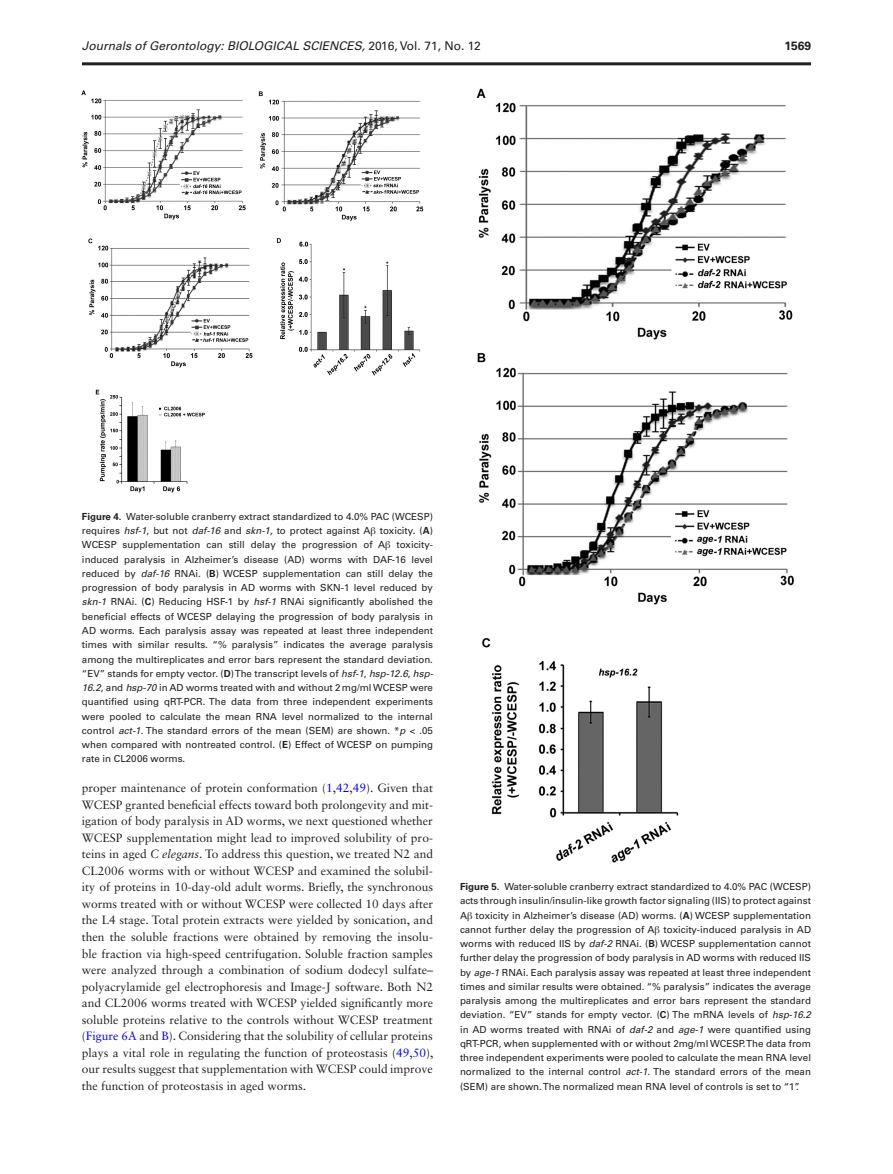
<style>
.page{position:relative;width:893px;height:1174px;background:#fff}
.page>*{position:absolute;margin:0;border:0;box-sizing:border-box;transform-origin:0 0}
.t1{font:12px/16.5px "Sabon LT Std";color:#231f20;text-align:justify}
.t2{font:italic 12px "Univers LT Std";color:#231f20}
.t3{font:700 12px "Univers LT Std";color:#231f20}
.t4{font:9.75px/14.2px "Univers LT Std";color:#231f20;text-align:justify}
.s1{font-style:normal}
.s2{font-weight:700}
.s3{font-style:italic}
.s4{font-family:"Gandhari Unicode"}
.s5{color:#00f}
</style>
<div class="page">
<img style="left:477px;top:89px;width:317px;height:774px">
<img style="left:82px;top:90px;width:342px;height:403px">
<hr style="left:82px;top:62px;width:729px;height:3px;background:#231f20">
<p class="t2" style="left:82px;top:39px;width:400px">Journals of Gerontology: BIOLOGICAL SCIENCES, <span class="s1">2016, Vol. 71, No. 12</span></p>
<p class="t3" style="left:784px;top:39px;width:28px">1569</p>
<p class="t4" style="left:82px;top:509px;width:353px"><span class="s2">Figure 4.</span> Water-soluble cranberry extract standardized to 4.0% PAC (WCESP) requires <span class="s3">hsf-1</span>, but not <span class="s3">daf-16</span> and <span class="s3">skn-1</span>, to protect against A<span class="s4">β</span> toxicity. (<span class="s2">A</span>)<br>WCESP supplementation can still delay the progression of A<span class="s4">β</span> toxicity&shy;induced paralysis in Alzheimer’s disease (AD) worms with DAF-16 level reduced by <span class="s3">daf-16</span> RNAi. (<span class="s2">B</span>) WCESP supplementation can still delay the progression of body paralysis in AD worms with SKN-1 level reduced by <span class="s3">skn-1</span> RNAi. (<span class="s2">C</span>) Reducing HSF-1 by <span class="s3">hsf-1</span> RNAi significantly abolished the beneficial effects of WCESP delaying the progression of body paralysis in AD worms. Each paralysis assay was repeated at least three independent times with similar results. “% paralysis” indicates the average paralysis among the multireplicates and error bars represent the standard deviation. “EV” stands for empty vector. (<span class="s2">D</span>) The transcript levels of <span class="s3">hsf-1</span>, <span class="s3">hsp-12.6</span>, <span class="s3">hsp-16.2</span>, and <span class="s3">hsp-70</span> in AD worms treated with and without 2mg/ml WCESP were quantified using qRT-PCR. The data from three independent experiments were pooled to calculate the mean RNA level normalized to the internal control <span class="s3">act-1</span>. The standard errors of the mean (SEM) are shown. *<span class="s3">p</span> &lt; .05 when compared with nontreated control. (<span class="s2">E</span>) Effect of WCESP on pumping rate in CL2006 worms.</p>
<p class="t1" style="left:82px;top:780px;width:353px">proper maintenance of protein conformation (<span class="s5">1</span>,<span class="s5">42</span>,<span class="s5">49</span>). Given that WCESP granted beneficial effects toward both prolongevity and mit&shy;igation of body paralysis in AD worms, we next questioned whether WCESP supplementation might lead to improved solubility of pro&shy;teins in aged <span class="s3">C elegans</span>. To address this question, we treated N2 and CL2006 worms with or without WCESP and examined the solubil&shy;ity of proteins in 10-day-old adult worms. Briefly, the synchronous worms treated with or without WCESP were collected 10 days after the L4 stage. Total protein extracts were yielded by sonication, and then the soluble fractions were obtained by removing the insolu&shy;ble fraction via high-speed centrifugation. Soluble fraction samples were analyzed through a combination of sodium dodecyl sulfate– polyacrylamide gel electrophoresis and Image-J software. Both N2 and CL2006 worms treated with WCESP yielded significantly more soluble proteins relative to the controls without WCESP treatment (<span class="s5">Figure 6A</span> and <span class="s5">B</span>). Considering that the solubility of cellular proteins plays a vital role in regulating the function of proteostasis (<span class="s5">49</span>,<span class="s5">50</span>), our results suggest that supplementation with WCESP could improve the function of proteostasis in aged worms.</p>
<p class="t4" style="left:460px;top:879px;width:353px"><span class="s2">Figure 5.</span> Water-soluble cranberry extract standardized to 4.0% PAC (WCESP) acts through insulin/insulin-like growth factor signaling (IIS) to protect against A<span class="s4">β</span> toxicity in Alzheimer’s disease (AD) worms. (<span class="s2">A</span>) WCESP supplementation cannot further delay the progression of A<span class="s4">β</span> toxicity-induced paralysis in AD worms with reduced IIS by <span class="s3">daf-2</span> RNAi. (<span class="s2">B</span>) WCESP supplementation cannot further delay the progression of body paralysis in AD worms with reduced IIS by <span class="s3">age-1</span> RNAi. Each paralysis assay was repeated at least three independent times and similar results were obtained. “% paralysis” indicates the average paralysis among the multireplicates and error bars represent the standard deviation. “EV” stands for empty vector. (<span class="s2">C</span>) The mRNA levels of <span class="s3">hsp-16.2 </span>in AD worms treated with RNAi of <span class="s3">daf-2</span> and <span class="s3">age-1</span> were quantified using qRT-PCR, when supplemented with or without 2mg/ml WCESP. The data from three independent experiments were pooled to calculate the mean RNA level normalized to the internal control <span class="s3">act-1</span>. The standard errors of the mean (SEM) are shown. The normalized mean RNA level of controls is set to “1”.</p>
</div>
